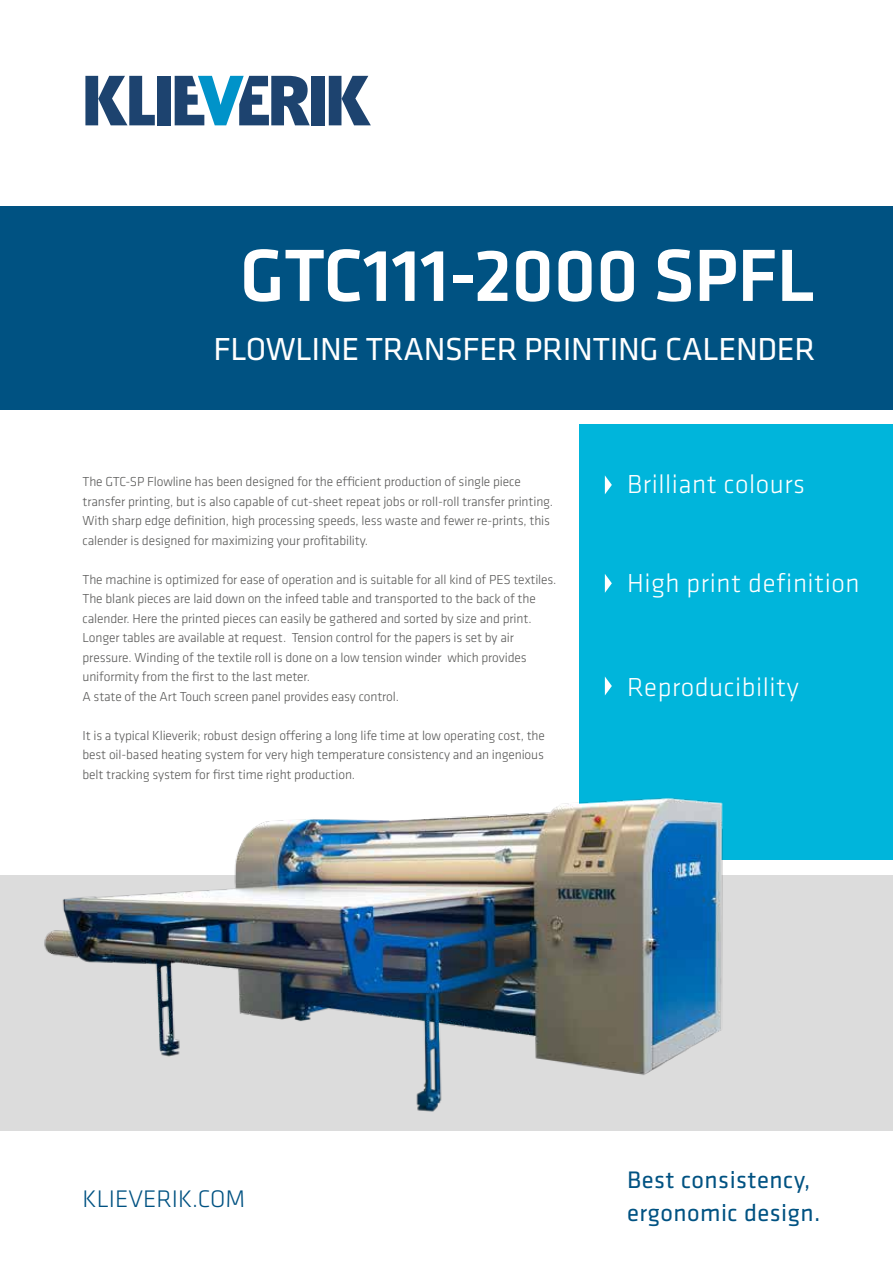
<style>
.page{position:relative;width:893px;height:1263px;background:#fff}
.page>*{position:absolute;margin:0;border:0;box-sizing:border-box;transform-origin:0 0}
.t1{font:500 76.65px "Klavika";letter-spacing:-.01em;color:#fff}
.t2{font:33px "Klavika";letter-spacing:-.01em;color:#fff}
.t3{font:300 27px "Klavika";letter-spacing:.02em;color:#fff}
.t4{font:300 24.9px "Klavika";color:#005282}
.t5{font:24.75px/32.7px "Klavika";letter-spacing:.02em;color:#005282}
.t6{font:300 13.5px/19.5px "Klavika";letter-spacing:-.01em;color:#575756}
</style>
<div class="page">
<div style="left:0;top:876px;width:893px;height:255px;background:#dcdcdc"></div>
<svg style="left:85px;top:76px;width:70px;height:49px"></svg>
<svg style="left:329px;top:76px;width:42px;height:49px"></svg>
<div style="left:158px;top:76px;width:13px;height:49px;background:#1d436f"></div>
<div style="left:312px;top:76px;width:13px;height:49px;background:#1d436f"></div>
<svg style="left:175px;top:76px;width:135px;height:49px"></svg>
<div style="left:0;top:206px;width:893px;height:204px;background:#005282"></div>
<div style="left:580px;top:424px;width:313px;height:436px;background:#00b5db"></div>
<svg style="left:605px;top:475px;width:7px;height:19px"></svg>
<svg style="left:605px;top:574px;width:7px;height:19px"></svg>
<svg style="left:605px;top:677px;width:7px;height:18px"></svg>
<img style="left:13px;top:753px;width:785px;height:359px">
<h1 class="t1" style="left:240px;top:224px;width:577px">GTC111-2000 SPFL</h1>
<h2 class="t2" style="left:214px;top:328px;width:603px">FLOWLINE TRANSFER PRINTING CALENDER</h2>
<p class="t6" style="left:83px;top:472px;width:472px">The GTC-SP Flowline has been designed for the efficient production of single piece transfer printing, but is also capable of cut-sheet repeat jobs or roll-roll transfer printing.<br>With sharp edge definition, high processing speeds, less waste and fewer re-prints, this calender is designed for maximizing your profitability.</p>
<p class="t6" style="left:83px;top:569px;width:476px">The machine is optimized for ease of operation and is suitable for all kind of PES textiles.<br>The blank pieces are laid down on the infeed table and transported to the back of the calender. Here the printed pieces can easily be gathered and sorted by size and print.<br>Longer tables are available at request. Tension control for the papers is set by air pressure. Winding of the textile roll is done on a low tension winder which provides uniformity from the first to the last meter.<br>A state of the Art Touch screen panel provides easy control.</p>
<p class="t6" style="left:83px;top:725px;width:464px;text-align:justify">It is a typical Klieverik; robust design offering a long life time at low operating cost, the best oil-based heating system for very high temperature consistency and an ingenious belt tracking system for first time right production.</p>
<h3 class="t3" style="left:627px;top:468px;width:179px">Brilliant colours</h3>
<h3 class="t3" style="left:627px;top:567px;width:234px">High print definition</h3>
<h3 class="t3" style="left:627px;top:670px;width:173px">Reproducibility</h3>
<h3 class="t4" style="left:83px;top:1184px;width:164px">KLIEVERIK.COM</h3>
<h3 class="t5" style="left:627px;top:1163px;width:195px">Best consistency, ergonomic design.</h3>
</div>
